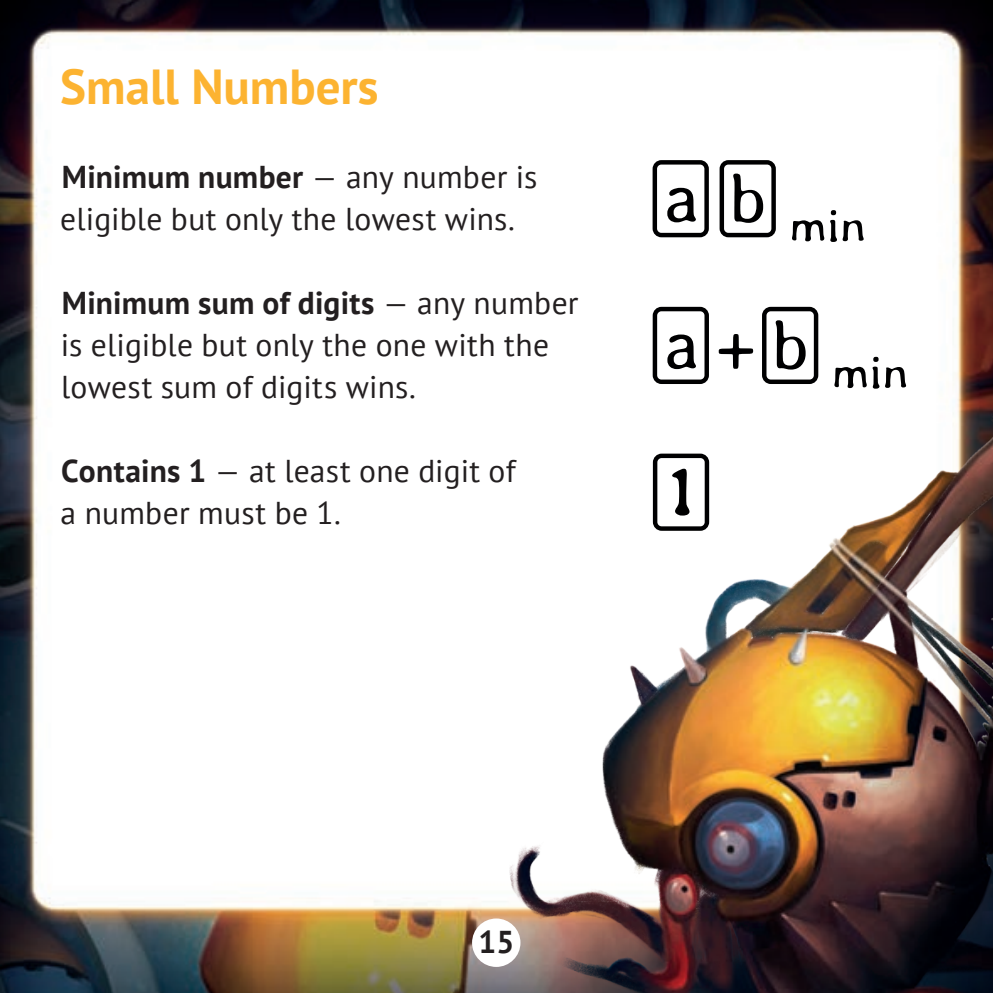
<style>
.page{position:relative;width:993px;height:993px;background:#fff}
.page>*{position:absolute;margin:0;border:0;box-sizing:border-box;transform-origin:0 0}
.Подзаголовок_2{font:700 49px "PT Sans";color:#fcb331}
.Основной{font:31.5px/42px "PT Sans";letter-spacing:.01em;color:#231f20}
.t1{font:700 31.5px "PT Sans";color:#231f20}
.s1{font-weight:700}
</style>
<div class="page">
<img style="left:0;top:0;width:992px;height:992px">
<svg style="left:652px;top:160px;width:211px;height:147px"></svg>
<svg style="left:652px;top:307px;width:253px;height:23px"></svg>
<img style="left:336px;top:330px;width:656px;height:662px">
<p class="Подзаголовок_2" style="left:60px;top:54px;width:319px">Small Numbers</p>
<p class="Основной" style="left:60px;top:155px;width:478px"><span class="s1">Minimum number</span> — any number is eligible but only the lowest wins.</p>
<p class="Основной" style="left:61px;top:281px;width:519px"><span class="s1">Minimum sum of digits</span> — any number is eligible but only the one with the lowest sum of digits wins.</p>
<p class="Основной" style="left:61px;top:449px;width:456px"><span class="s1">Contains 1</span> — at least one digit of</p>
<p class="Основной" style="left:61px;top:491px;width:281px">a number must be 1.</p>
<p class="t1" style="left:478px;top:920px;width:37px">15</p>
</div>
